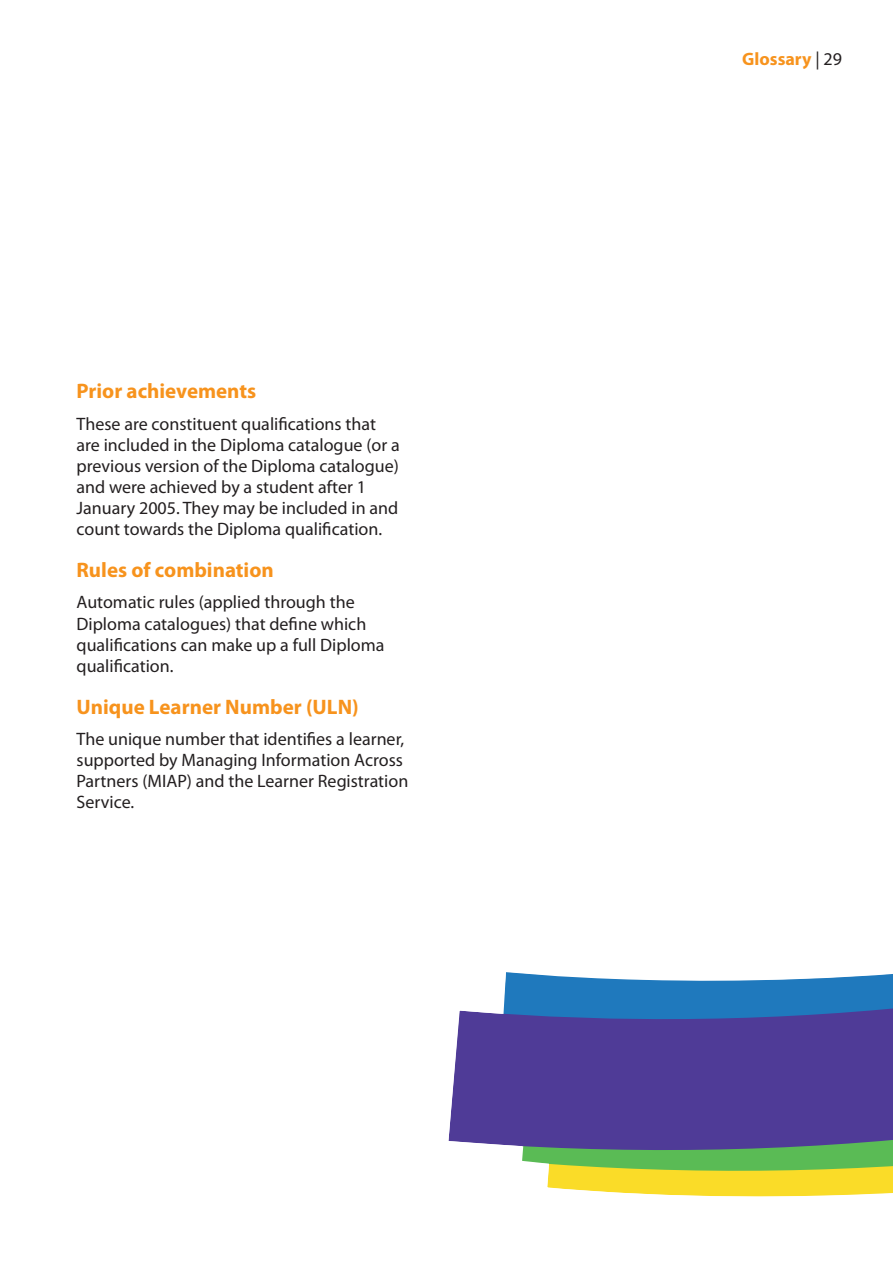
<style>
.page{position:relative;width:893px;height:1263px;background:#fff}
.page>*{position:absolute;margin:0;border:0;box-sizing:border-box;transform-origin:0 0}
.t1{font:700 21px "Myriad Pro";color:#f7931d}
.t2{font:18px/21px "Myriad Pro";color:#231f20}
.t3{font:700 18px "Myriad Pro";color:#f7931d}
.s1{font-weight:400;color:#231f20}
</style>
<div class="page">
<svg style="left:448px;top:972px;width:445px;height:225px;background:#6c739a"></svg>
<p class="t1" style="left:77px;top:378px;width:181px">Prior achievements</p>
<p class="t2" style="left:77px;top:413px;width:325px">These are constituent qualifications that are included in the Diploma catalogue (or a previous version of the Diploma catalogue) and were achieved by a student after 1<br>January 2005. They may be included in and count towards the Diploma qualification.</p>
<p class="t1" style="left:77px;top:556px;width:199px">Rules of combination</p>
<p class="t2" style="left:77px;top:592px;width:309px">Automatic rules (applied through the Diploma catalogues) that define which qualifications can make up a full Diploma qualification.</p>
<p class="t1" style="left:77px;top:693px;width:284px">Unique Learner Number (ULN)</p>
<p class="t2" style="left:77px;top:728px;width:333px">The unique number that identifies a learner, supported by Managing Information Across Partners (MIAP) and the Learner Registration Service.</p>
<p class="t3" style="left:742px;top:47px;width:101px">Glossary <span class="s1">| 29</span></p>
</div>
